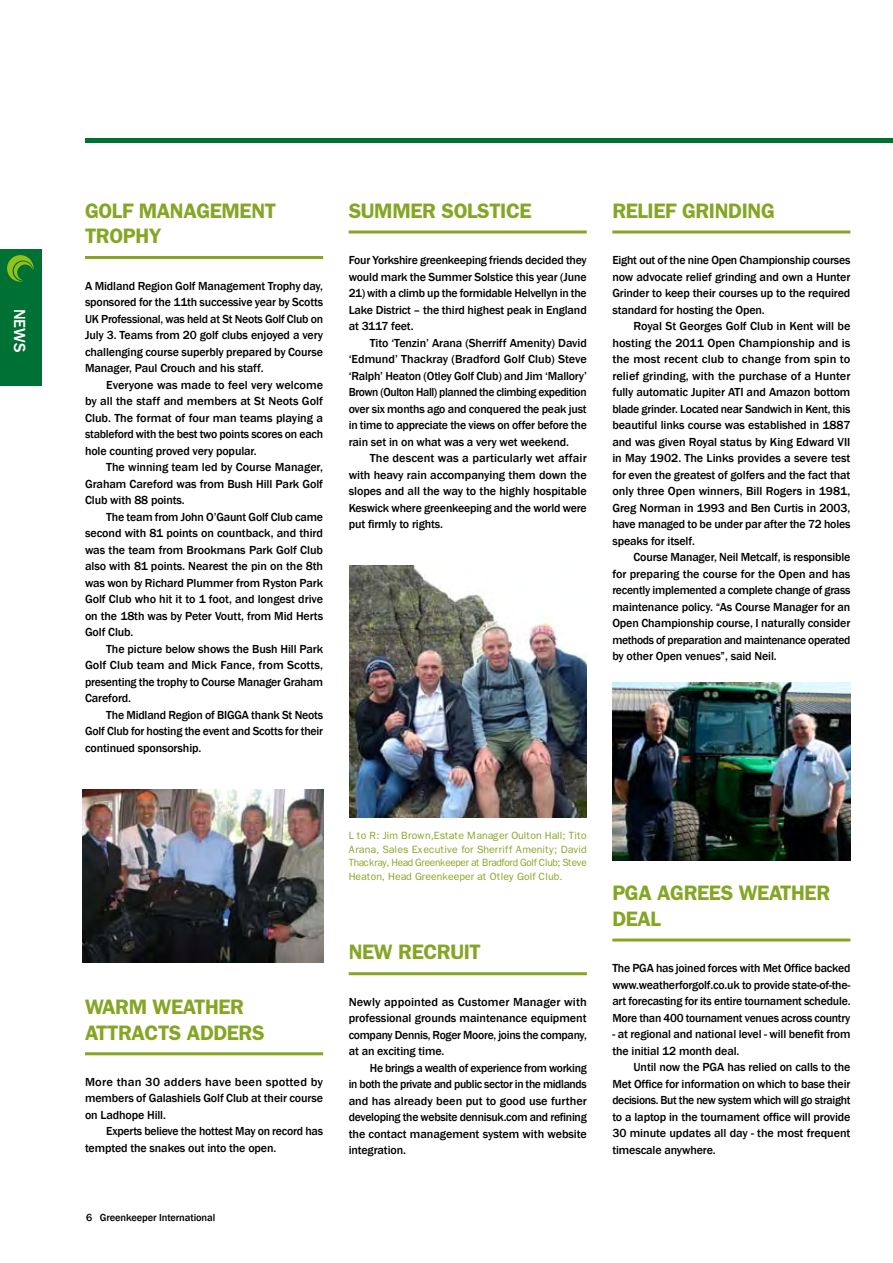
<style>
.page{position:relative;width:893px;height:1263px;background:#fff}
.page>*{position:absolute;margin:0;border:0;box-sizing:border-box;transform-origin:0 0}
.t1{font:600 21px/25.5px "Franklin Gothic";letter-spacing:-.02em;color:#85a625}
.t2{font:500 16.5px "Franklin Gothic";color:#fff}
.t3{font:500 12px/16.5px "Franklin Gothic";letter-spacing:-.01em;color:#000;text-align:justify}
.t4{font:500 12px/16.5px "Franklin Gothic";letter-spacing:-.01em;color:#000;text-align:justify;scale:1.05 1}
.t5{font:10.5px/13.5px "Franklin Gothic";letter-spacing:-.005em;color:#85a625;text-align:justify}
.t6{font:500 10.5px "Franklin Gothic";letter-spacing:-.01em;color:#000}
</style>
<div class="page">
<hr style="left:85px;top:139px;width:808px;height:4px;background:#007135">
<div style="left:0;top:249px;width:41px;height:137px;background:#007135"></div>
<svg style="left:7px;top:255px;width:27px;height:27px"></svg>
<hr style="left:612px;top:938px;width:238px;height:3px;background:#85a625">
<hr style="left:85px;top:1052px;width:238px;height:3px;background:#85a625">
<hr style="left:85px;top:256px;width:238px;height:3px;background:#85a625">
<hr style="left:349px;top:230px;width:238px;height:3px;background:#85a625">
<img style="left:349px;top:565px;width:238px;height:252px">
<img style="left:83px;top:790px;width:240px;height:172px">
<hr style="left:612px;top:230px;width:238px;height:3px;background:#85a625">
<img style="left:612px;top:682px;width:238px;height:179px">
<hr style="left:349px;top:972px;width:238px;height:3px;background:#85a625">
<h2 class="t2" style="left:30px;top:309px;width:45px;rotate:90deg">NEWS</h2>
<h1 class="t1" style="left:85px;top:198px;width:193px">GOLF MANAGEMENT<br>TROPHY</h1>
<p class="t3" style="left:85px;top:277px;width:240px">A Midland Region Golf Management Trophy day, sponsored for the 11th successive year by Scotts UK Professional, was held at St Neots Golf Club on July 3. Teams from 20 golf clubs enjoyed a very challenging course superbly prepared by Course Manager, Paul Crouch and his staff.</p>
<p class="t3" style="left:85px;top:376px;width:240px;text-indent:21px">Everyone was made to feel very welcome by all the staff and members at St Neots Golf Club. The format of four man teams playing a stableford with the best two points scores on each hole counting proved very popular.</p>
<p class="t3" style="left:85px;top:459px;width:240px;text-indent:21px">The winning team led by Course Manager, Graham Careford was from Bush Hill Park Golf Club with 88 points.</p>
<p class="t3" style="left:85px;top:508px;width:240px;text-indent:21px">The team from John O’Gaunt Golf Club came second with 81 points on countback, and third was the team from Brookmans Park Golf Club also with 81 points. Nearest the pin on the 8th was won by Richard Plummer from Ryston Park Golf Club who hit it to 1 foot, and longest drive on the 18th was by Peter Voutt, from Mid Herts Golf Club.</p>
<p class="t3" style="left:85px;top:640px;width:240px;text-indent:21px">The picture below shows the Bush Hill Park Golf Club team and Mick Fance, from Scotts, presenting the trophy to Course Manager Graham Careford.</p>
<p class="t3" style="left:85px;top:706px;width:240px;text-indent:21px">The Midland Region of BIGGA thank St Neots Golf Club for hosting the event and Scotts for their continued sponsorship.</p>
<h1 class="t1" style="left:349px;top:198px;width:185px">SUMMER SOLSTICE</h1>
<p class="t3" style="left:349px;top:252px;width:240px">Four Yorkshire greenkeeping friends decided they would mark the Summer Solstice this year (June</p>
<p class="t3" style="left:349px;top:285px;width:240px">21) with a climb up the formidable Helvellyn in the Lake District – the third highest peak in England at 3117 feet.</p>
<p class="t3" style="left:349px;top:334px;width:240px;text-indent:21px">Tito ‘Tenzin’ Arana (Sherriff Amenity) David ‘Edmund’ Thackray (Bradford Golf Club) Steve ‘Ralph’ Heaton (Otley Golf Club) and Jim ‘Mallory’ Brown (Oulton Hall) planned the climbing expedition over six months ago and conquered the peak just in time to appreciate the views on offer before the rain set in on what was a very wet weekend.</p>
<p class="t3" style="left:349px;top:450px;width:240px;text-indent:21px">The descent was a particularly wet affair with heavy rain accompanying them down the slopes and all the way to the highly hospitable Keswick where greenkeeping and the world were put firmly to rights.</p>
<h1 class="t1" style="left:612px;top:198px;width:164px">RELIEF GRINDING</h1>
<p class="t3" style="left:612px;top:252px;width:240px">Eight out of the nine Open Championship courses now advocate relief grinding and own a Hunter Grinder to keep their courses up to the required standard for hosting the Open.</p>
<p class="t3" style="left:612px;top:318px;width:240px;text-indent:21px">Royal St Georges Golf Club in Kent will be hosting the 2011 Open Championship and is the most recent club to change from spin to relief grinding, with the purchase of a Hunter fully automatic Jupiter ATI and Amazon bottom blade grinder. Located near Sandwich in Kent, this beautiful links course was established in 1887 and was given Royal status by King Edward VII in May 1902. The Links provides a severe test for even the greatest of golfers and the fact that only three Open winners, Bill Rogers in 1981, Greg Norman in 1993 and Ben Curtis in 2003, have managed to be under par after the 72 holes speaks for itself.</p>
<p class="t3" style="left:612px;top:549px;width:240px;text-indent:21px">Course Manager, Neil Metcalf, is responsible for preparing the course for the Open and has recently implemented a complete change of grass maintenance policy. “As Course Manager for an Open Championship course, I naturally consider methods of preparation and maintenance operated by other Open venues”, said Neil.</p>
<h1 class="t1" style="left:85px;top:994px;width:181px">WARM WEATHER<br>ATTRACTS ADDERS</h1>
<p class="t4" style="left:85px;top:1074px;width:228px">More than 30 adders have been spotted by members of Galashiels Golf Club at their course on Ladhope Hill.</p>
<p class="t3" style="left:85px;top:1123px;width:240px;text-indent:21px">Experts believe the hottest May on record has tempted the snakes out into the open.</p>
<p class="t6" style="left:86px;top:1211px;width:131px">6 Greenkeeper International</p>
<p class="t5" style="left:349px;top:829px;width:240px">L to R: Jim Brown,Estate Manager Oulton Hall; Tito Arana, Sales Executive for Sherriff Amenity; David Thackray, Head Greenkeeper at Bradford Golf Club; Steve Heaton, Head Greenkeeper at Otley Golf Club.</p>
<h1 class="t1" style="left:349px;top:939px;width:134px">NEW RECRUIT</h1>
<p class="t3" style="left:349px;top:993px;width:240px">Newly appointed as Customer Manager with professional grounds maintenance equipment company Dennis, Roger Moore, joins the company, at an exciting time.</p>
<p class="t3" style="left:349px;top:1059px;width:240px;text-indent:21px">He brings a wealth of experience from working in both the private and public sector in the midlands and has already been put to good use further developing the website dennisuk.com and refining the contact management system with website integration.</p>
<h1 class="t1" style="left:612px;top:880px;width:219px">PGA AGREES WEATHER<br>DEAL</h1>
<p class="t3" style="left:612px;top:960px;width:240px">The PGA has joined forces with Met Office backed www.weatherforgolf.co.uk to provide state-of-the&shy;art forecasting for its entire tournament schedule.<br>More than 400 tournament venues across country</p>
<p class="t3" style="left:612px;top:1026px;width:240px">- at regional and national level - will benefit from the initial 12 month deal.</p>
<p class="t3" style="left:612px;top:1059px;width:240px;text-indent:21px">Until now the PGA has relied on calls to the Met Office for information on which to base their decisions. But the new system which will go straight to a laptop in the tournament office will provide 30 minute updates all day - the most frequent timescale anywhere.</p>
</div>
